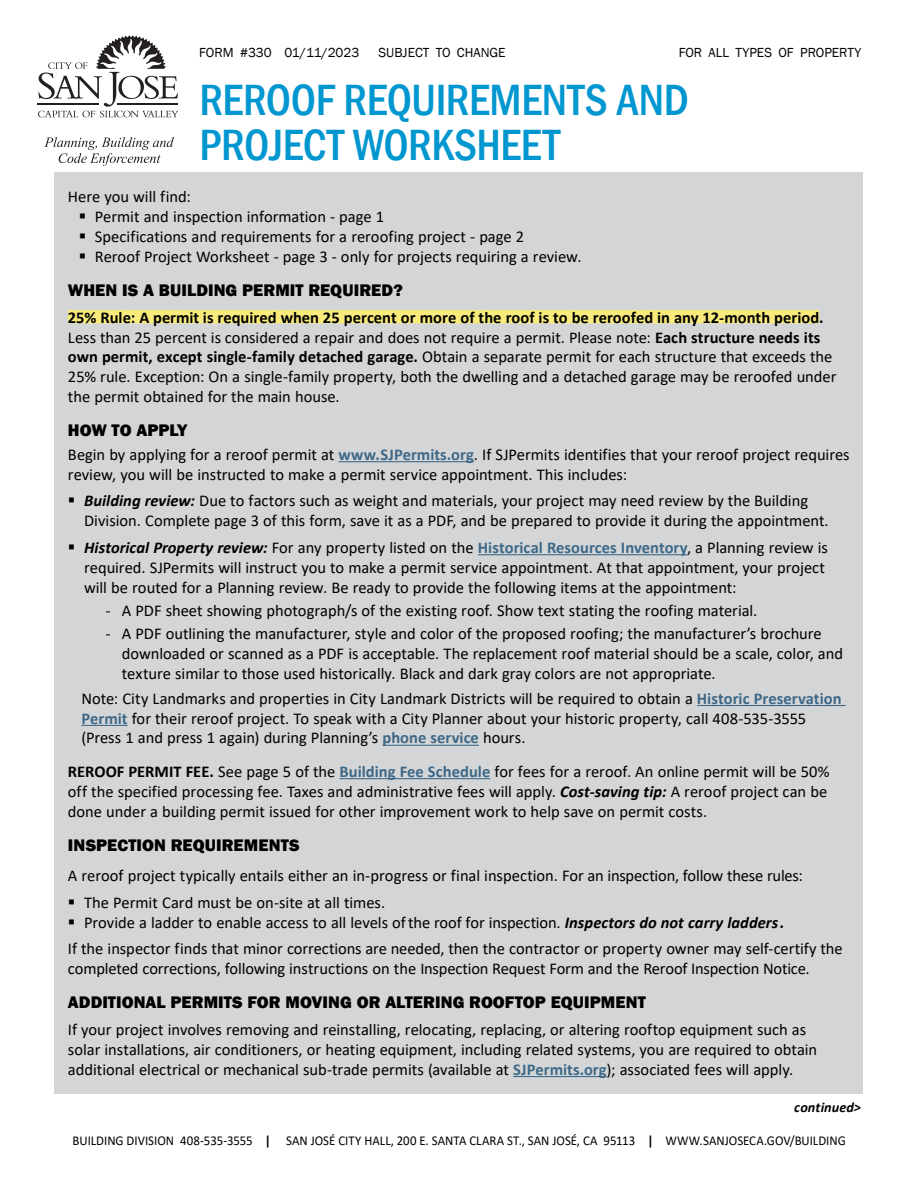
<style>
.page{position:relative;width:918px;height:1188px;background:#fff}
.page>*{position:absolute;margin:0;border:0;box-sizing:border-box;transform-origin:0 0}
.t1{font:500 condensed 45px/45px "Franklin Gothic";letter-spacing:-.01em;color:#0096d0}
.t2{font:800 17.25px "Franklin Gothic";letter-spacing:.005em;color:#000}
.t3{font:16.5px/20px "Calibri";color:#000}
.t4{font:italic 700 14.25px "Calibri";letter-spacing:.005em;color:#000}
.t5{font:13.5px "Calibri";color:#000;scale:.95 1}
.t6{font:13.5px "Franklin Gothic";color:#000}
.s1{font-weight:700}
.s2{font-weight:700;color:#3d6887}
.s3{font-weight:700;font-style:italic}
</style>
<div class="page">
<svg style="left:38px;top:35px;width:140px;height:82px"></svg>
<svg style="left:44px;top:137px;width:130px;height:29px"></svg>
<div style="left:54px;top:172px;width:809px;height:922px;background:#d4d5d7"></div>
<div style="left:68px;top:310px;width:751px;height:13px;background:#f9eb7b"></div>
<hr style="left:339px;top:461px;width:135px;height:1px;background:#3d6887">
<hr style="left:478px;top:554px;width:209px;height:1px;background:#3d6887">
<hr style="left:697px;top:705px;width:149px;height:1px;background:#3d6887">
<hr style="left:81px;top:725px;width:47px;height:1px;background:#3d6887">
<hr style="left:382px;top:745px;width:97px;height:1px;background:#3d6887">
<hr style="left:340px;top:778px;width:150px;height:1px;background:#3d6887">
<hr style="left:513px;top:1076px;width:94px;height:1px;background:#3d6887">
<p class="t6" style="left:199px;top:44px;width:162px">FORM #330 01/11/2023</p>
<p class="t6" style="left:379px;top:44px;width:129px">SUBJECT TO CHANGE</p>
<p class="t6" style="left:679px;top:44px;width:184px">FOR ALL TYPES OF PROPERTY</p>
<h1 class="t1" style="left:199px;top:77px;width:491px">REROOF REQUIREMENTS AND<br>PROJECT WORKSHEET</h1>
<p class="t3" style="left:95px;top:186px;width:488px;text-indent:-27px">Here you will find:<br>Permit and inspection information - page 1<br>Specifications and requirements for a reroofing project - page 2<br>Reroof Project Worksheet - page 3 - only for projects requiring a review.</p>
<p class="t2" style="left:68px;top:279px;width:336px">WHEN IS A BUILDING PERMIT REQUIRED?</p>
<p class="t3" style="left:68px;top:307px;width:770px"><span class="s1">25% Rule: A permit is required when 25 percent or more of the roof is to be reroofed in any 12-month period.<br></span>Less than 25 percent is considered a repair and does not require a permit. Please note: <span class="s1">Each structure needs its own permit, except single-family detached garage.</span> Obtain a separate permit for each structure that exceeds the 25% rule. Exception: On a single-family property, both the dwelling and a detached garage may be reroofed under the permit obtained for the main house.</p>
<p class="t2" style="left:68px;top:419px;width:121px">HOW TO APPLY</p>
<p class="t3" style="left:68px;top:444px;width:783px">Begin by applying for a reroof permit at <span class="s2">www.SJPermits.org</span>. If SJPermits identifies that your reroof project requires review, you will be instructed to make a permit service appointment. This includes:</p>
<p class="t3" style="left:84px;top:490px;width:746px"><span class="s3">Building review:</span> Due to factors such as weight and materials, your project may need review by the Building<br>Division. Complete page 3 of this form, save it as a PDF, and be prepared to provide it during the appointment.</p>
<p class="t3" style="left:84px;top:537px;width:745px"><span class="s3">Historical Property review:</span> For any property listed on the <span class="s2">Historical Resources Inventory</span>, a Planning review is required. SJPermits will instruct you to make a permit service appointment. At that appointment, your project will be routed for a Planning review. Be ready to provide the following items at the appointment:</p>
<p class="t3" style="left:106px;top:598px;width:718px;line-height:23.4px">ෙ A PDF sheet showing photograph/s of the existing roof. Show text stating the roofing material.<br>ෙ A PDF outlining the manufacturer, style and color of the proposed roofing; the manufacturer’s brochure</p>
<p class="t3" style="left:122px;top:643px;width:723px">downloaded or scanned as a PDF is acceptable. The replacement roof material should be a scale, color, and texture similar to those used historically. Black and dark gray colors are not appropriate.</p>
<p class="t3" style="left:81px;top:688px;width:762px">Note: City Landmarks and properties in City Landmark Districts will be required to obtain a <span class="s2">Historic Preservation<br>Permit</span> for their reroof project. To speak with a City Planner about your historic property, call 408-535-3555 (Press 1 and press 1 again) during Planning’s <span class="s2">phone service</span> hours.</p>
<p class="t3" style="left:68px;top:761px;width:763px"><span class="s1">REROOF PERMIT FEE.</span> See page 5 of the <span class="s2">Building Fee Schedule</span> for fees for a reroof. An online permit will be 50% off the specified processing fee. Taxes and administrative fees will apply. <span class="s3">Cost-saving tip:</span> A reroof project can be done under a building permit issued for other improvement work to help save on permit costs.</p>
<p class="t2" style="left:68px;top:834px;width:233px">INSPECTION REQUIREMENTS</p>
<p class="t3" style="left:84px;top:862px;width:720px;line-height:26.7px;text-indent:-16px">A reroof project typically entails either an in-progress or final inspection. For an inspection, follow these rules:<br>The Permit Card must be on-site at all times.</p>
<p class="t3" style="left:68px;top:908px;width:776px;line-height:26.7px;text-indent:16px">Provide a ladder to enable access to all levels of the roof for inspection. <span class="s3">Inspectors do not carry ladders .<br></span>If the inspector finds that minor corrections are needed, then the contractor or property owner may self-certify the</p>
<p class="t3" style="left:68px;top:958px;width:743px">completed corrections, following instructions on the Inspection Request Form and the Reroof Inspection Notice.</p>
<p class="t2" style="left:68px;top:991px;width:579px">ADDITIONAL PERMITS FOR MOVING OR ALTERING ROOFTOP EQUIPMENT</p>
<p class="t3" style="left:68px;top:1019px;width:751px">If your project involves removing and reinstalling, relocating, replacing, or altering rooftop equipment such as solar installations, air conditioners, or heating equipment, including related systems, you are required to obtain additional electrical or mechanical sub-trade permits (available at <span class="s2">SJPermits.org</span>); associated fees will apply.</p>
<p class="t4" style="left:794px;top:1098px;width:68px">continued&gt;</p>
<p class="t5" style="left:73px;top:1131px;width:815px">BUILDING DIVISION 408-535-3555 <span class="s1">|</span> SAN JOSÉ CITY HALL, 200 E. SANTA CLARA ST., SAN JOSÉ, CA 95113 <span class="s1">|</span> WWW.SANJOSECA.GOV/BUILDING</p>
</div>
